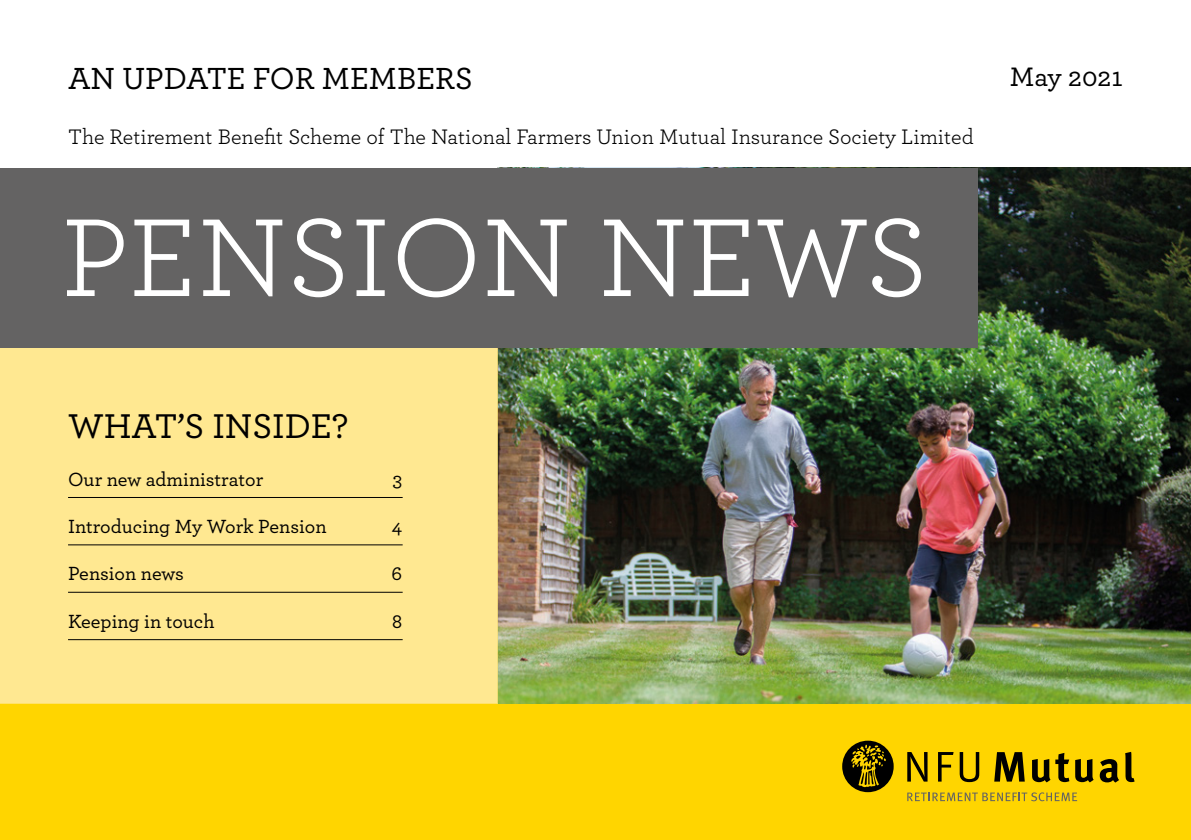
<style>
.page{position:relative;width:1191px;height:840px;background:#fff}
.page>*{position:absolute;margin:0;border:0;box-sizing:border-box;transform-origin:0 0}
.t1{font:116px "Archer";color:#fff}
.t2{font:500 36px "Archer";color:#000}
.t3{font:500 32px "Archer";color:#000}
.t4{font:500 28px "Archer";color:#000}
.t5{font:22px "Archer";color:#000}
.t6{font:500 20px "Archer";color:#000}
</style>
<div class="page">
<div style="left:0;top:703px;width:1191px;height:136px;background:#ffd500"></div>
<img style="left:497px;top:168px;width:694px;height:535px">
<div style="left:0;top:335px;width:497px;height:368px;background:#ffe891"></div>
<hr style="left:68px;top:496px;width:335px;height:1px;background:#000">
<hr style="left:68px;top:544px;width:335px;height:1px;background:#000">
<hr style="left:68px;top:591px;width:335px;height:1px;background:#000">
<hr style="left:68px;top:638px;width:335px;height:1px;background:#000">
<svg style="left:907px;top:752px;width:20px;height:29px"></svg>
<svg style="left:938px;top:752px;width:15px;height:29px"></svg>
<svg style="left:959px;top:752px;width:20px;height:29px"></svg>
<svg style="left:994px;top:752px;width:30px;height:29px"></svg>
<svg style="left:1032px;top:753px;width:37px;height:28px"></svg>
<svg style="left:1075px;top:759px;width:18px;height:22px"></svg>
<svg style="left:1099px;top:759px;width:20px;height:23px"></svg>
<svg style="left:1125px;top:752px;width:9px;height:29px"></svg>
<div style="left:842px;top:740px;width:51px;height:51px;background:#000;border-radius:50%"></div>
<svg style="left:851px;top:744px;width:35px;height:42px"></svg>
<svg style="left:907px;top:792px;width:170px;height:8px"></svg>
<div style="left:0;top:168px;width:977px;height:179px;background:#646363"></div>
<h3 class="t3" style="left:68px;top:55px;width:406px">AN UPDATE FOR MEMBERS</h3>
<p class="t4" style="left:1010px;top:56px;width:114px">May 2021</p>
<p class="t5" style="left:68px;top:121px;width:907px">The Retirement Benefit Scheme of The National Farmers Union Mutual Insurance Society Limited</p>
<h1 class="t1" style="left:61px;top:177px;width:869px">PENSION NEWS</h1>
<h2 class="t2" style="left:68px;top:400px;width:282px">WHAT’S INSIDE?</h2>
<p class="t6" style="left:68px;top:464px;width:197px">Our new administrator</p>
<p class="t6" style="left:392px;top:464px;width:11px">3</p>
<p class="t6" style="left:68px;top:511px;width:260px">Introducing My Work Pension</p>
<p class="t6" style="left:392px;top:511px;width:12px">4</p>
<p class="t6" style="left:68px;top:559px;width:117px">Pension news</p>
<p class="t6" style="left:391px;top:559px;width:12px">6</p>
<p class="t6" style="left:68px;top:606px;width:148px">Keeping in touch</p>
<p class="t6" style="left:392px;top:606px;width:12px">8</p>
</div>
